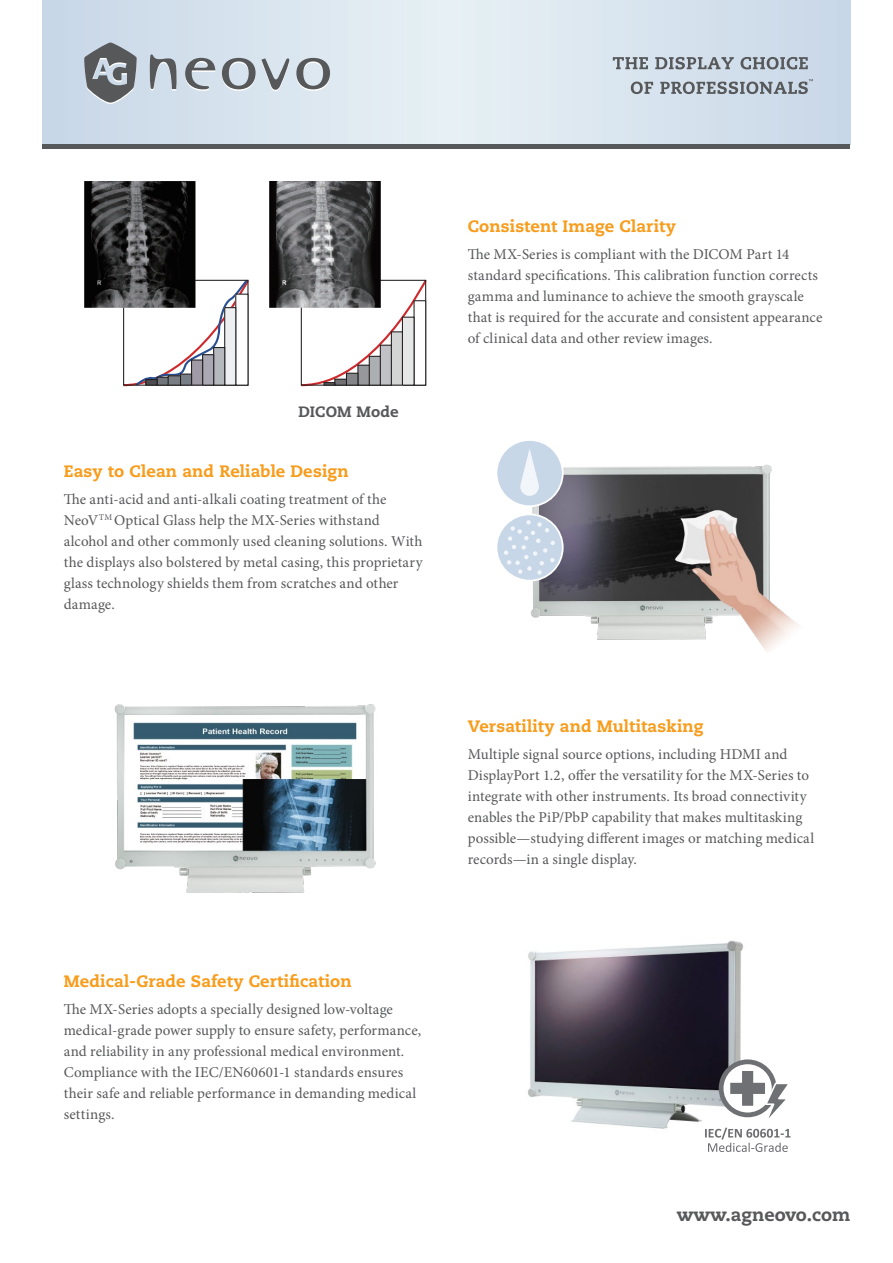
<style>
.page{position:relative;width:893px;height:1263px;background:#fff}
.page>*{position:absolute;margin:0;border:0;box-sizing:border-box;transform-origin:0 0}
.t1{font:800 18px "Caecilia LT Pro 85";color:#57585a}
.t2{font:800 16.5px "Caecilia LT Pro 85";letter-spacing:.005em;color:#f89c1c}
.t3{font:15px/21px "Minion Pro";letter-spacing:.005em;color:#57585a}
.t4{font:800 15px "Caecilia LT Pro 85";letter-spacing:.01em;color:#57585a}
</style>
<div class="page">
<svg style="left:43px;top:0;width:807px;height:145px;background:#d7e2ed"></svg>
<hr style="left:43px;top:145px;width:807px;height:4px;background:#57585a">
<svg style="left:83px;top:43px;width:247px;height:61px;background:#b5bec6"></svg>
<svg style="left:613px;top:57px;width:35px;height:12px"></svg>
<svg style="left:655px;top:57px;width:79px;height:12px"></svg>
<svg style="left:740px;top:57px;width:68px;height:12px"></svg>
<svg style="left:631px;top:82px;width:22px;height:12px"></svg>
<svg style="left:660px;top:79px;width:153px;height:15px;background:#a2abb4"></svg>
<img style="left:530px;top:464px;width:269px;height:188px">
<img style="left:114px;top:704px;width:262px;height:189px">
<svg style="left:497px;top:441px;width:67px;height:66px"></svg>
<svg style="left:497px;top:513px;width:67px;height:68px"></svg>
<img style="left:528px;top:940px;width:216px;height:189px">
<svg style="left:721px;top:1062px;width:53px;height:53px"></svg>
<div style="left:719px;top:1059px;width:57px;height:58px;border:5px solid #6e7074;border-radius:50%"></div>
<div style="left:742px;top:1071px;width:11px;height:35px;background:#6e7074"></div>
<svg style="left:705px;top:1081px;width:85px;height:71px"></svg>
<svg style="left:123px;top:277px;width:126px;height:110px"></svg>
<div style="left:123px;top:280px;width:125px;height:106px;border:1px solid #231f20"></div>
<div style="left:236px;top:294px;width:12px;height:91px;background:#fff"></div>
<div style="left:225px;top:308px;width:11px;height:77px;background:#eeeff0"></div>
<div style="left:224px;top:307px;width:12px;height:79px;border:1px solid #231f20"></div>
<div style="left:214px;top:348px;width:11px;height:37px;background:#b5b9be"></div>
<div style="left:213px;top:347px;width:12px;height:39px;border:1px solid #231f20"></div>
<div style="left:203px;top:355px;width:11px;height:30px;background:#a9a8b3"></div>
<div style="left:202px;top:354px;width:12px;height:32px;border:1px solid #231f20"></div>
<div style="left:192px;top:360px;width:11px;height:25px;background:#a09aa6"></div>
<div style="left:191px;top:359px;width:12px;height:27px;border:1px solid #231f20"></div>
<div style="left:180px;top:374px;width:12px;height:11px;background:#797f89"></div>
<div style="left:180px;top:373px;width:12px;height:13px;border:1px solid #231f20"></div>
<div style="left:168px;top:376px;width:12px;height:9px;background:#787e84"></div>
<div style="left:168px;top:375px;width:13px;height:11px;border:1px solid #231f20"></div>
<div style="left:157px;top:377px;width:11px;height:8px;background:#70767b"></div>
<div style="left:157px;top:377px;width:12px;height:9px;border:1px solid #231f20"></div>
<div style="left:146px;top:380px;width:11px;height:5px;background:#504d52"></div>
<div style="left:145px;top:379px;width:13px;height:7px;border:1px solid #231f20"></div>
<svg style="left:300px;top:278px;width:127px;height:109px"></svg>
<div style="left:323px;top:382px;width:12px;height:4px;border:1px solid #231f20"></div>
<img style="left:84px;top:181px;width:111px;height:127px">
<img style="left:270px;top:181px;width:110px;height:127px">
<p class="t4" style="left:298px;top:401px;width:102px">DICOM Mode</p>
<p class="t2" style="left:64px;top:460px;width:287px">Easy to Clean and Reliable Design</p>
<p class="t3" style="left:64px;top:489px;width:360px">The anti-acid and anti-alkali coating treatment of the NeoV<sup>TM</sup> Optical Glass help the MX-Series withstand alcohol and other commonly used cleaning solutions. With the displays also bolstered by metal casing, this proprietary glass technology shields them from scratches and other damage.</p>
<p class="t2" style="left:64px;top:970px;width:289px">Medical-Grade Safety Certification</p>
<p class="t3" style="left:64px;top:999px;width:359px">The MX-Series adopts a specially designed low-voltage medical-grade power supply to ensure safety, performance, and reliability in any professional medical environment.<br>Compliance with the IEC/EN60601-1 standards ensures their safe and reliable performance in demanding medical settings.</p>
<p class="t2" style="left:468px;top:215px;width:210px">Consistent Image Clarity</p>
<p class="t3" style="left:468px;top:244px;width:356px">The MX-Series is compliant with the DICOM Part 14 standard specifications. This calibration function corrects gamma and luminance to achieve the smooth grayscale that is required for the accurate and consistent appearance of clinical data and other review images.</p>
<p class="t2" style="left:468px;top:715px;width:237px">Versatility and Multitasking</p>
<p class="t3" style="left:468px;top:744px;width:348px">Multiple signal source options, including HDMI and DisplayPort 1.2, offer the versatility for the MX-Series to integrate with other instruments. Its broad connectivity enables the PiP/PbP capability that makes multitasking possible—studying different images or matching medical records—in a single display.</p>
<p class="t1" style="left:677px;top:1202px;width:175px">www.agneovo.com</p>
</div>
